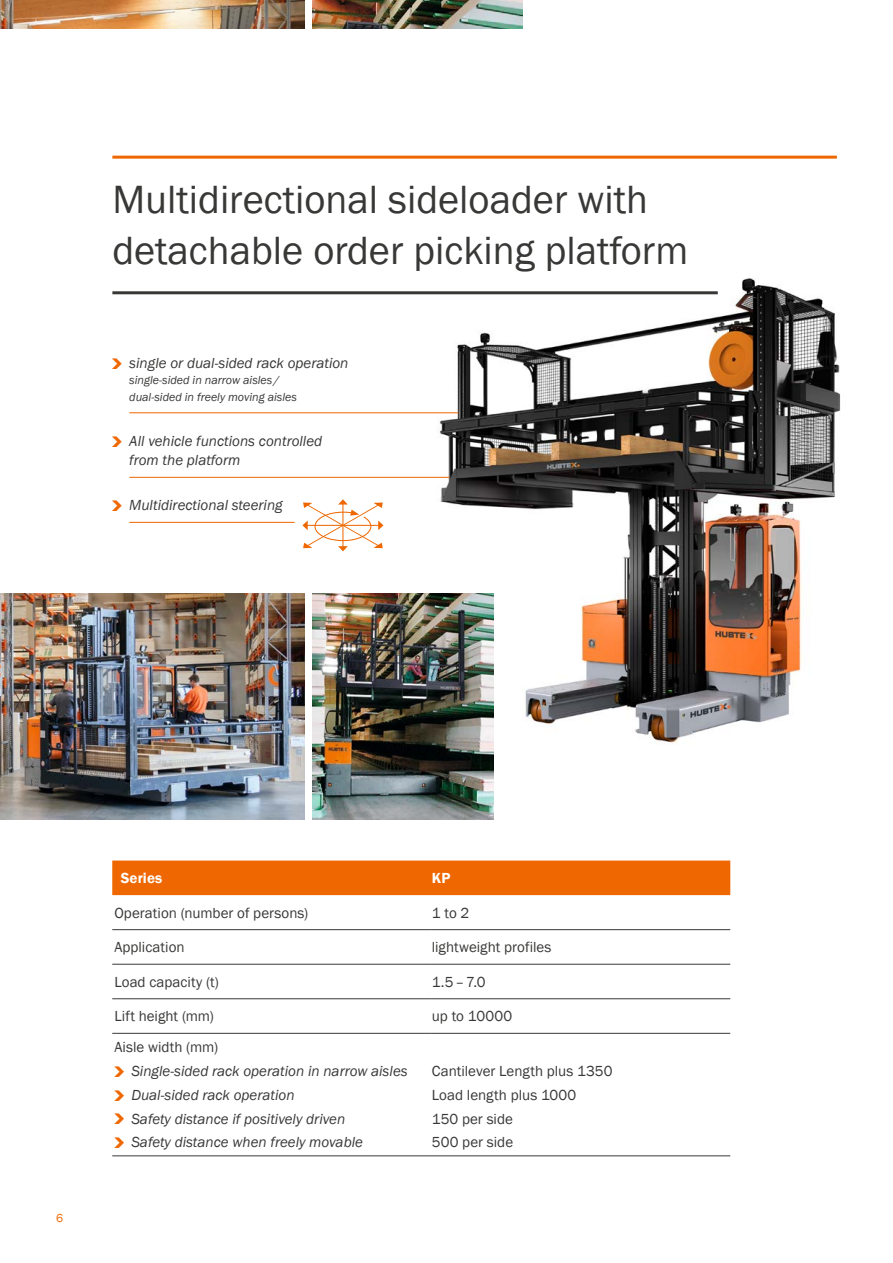
<style>
.page{position:relative;width:893px;height:1263px;background:#fff}
.page>*{position:absolute;margin:0;border:0;box-sizing:border-box;transform-origin:0 0}
.t1{font:40.5px/51px "Franklin Gothic";color:#383937}
.t2{font:italic 15px/23.7px "Franklin Gothic";color:#383937}
.t3{font:15px/23.7px "Franklin Gothic";color:#383937}
.t4{font:600 15px "Franklin Gothic";letter-spacing:.005em;color:#fff}
.t5{font:italic 12px/16.5px "Franklin Gothic";color:#383937}
.t6{font:12px "Franklin Gothic";color:#ee6700}
</style>
<div class="page">
<img style="left:421px;top:278px;width:420px;height:542px">
<img style="left:313px;top:0;width:210px;height:28px">
<img style="left:0;top:593px;width:304px;height:226px">
<img style="left:0;top:0;width:304px;height:28px">
<img style="left:313px;top:593px;width:180px;height:226px">
<hr style="left:112px;top:156px;width:725px;height:3px;background:#ee6700">
<hr style="left:112px;top:291px;width:606px;height:3px;background:#383937">
<hr style="left:129px;top:413px;width:329px;height:1px;background:#ee6700">
<hr style="left:129px;top:477px;width:320px;height:1px;background:#ee6700">
<hr style="left:129px;top:522px;width:166px;height:1px;background:#ee6700">
<div style="left:112px;top:860px;width:618px;height:35px;background:#ee6700"></div>
<hr style="left:112px;top:929px;width:320px;height:1px;background:#383937">
<hr style="left:432px;top:929px;width:298px;height:1px;background:#383937">
<hr style="left:112px;top:964px;width:320px;height:1px;background:#383937">
<hr style="left:432px;top:964px;width:298px;height:1px;background:#383937">
<hr style="left:112px;top:998px;width:320px;height:1px;background:#383937">
<hr style="left:432px;top:998px;width:298px;height:1px;background:#383937">
<hr style="left:112px;top:1033px;width:320px;height:1px;background:#383937">
<hr style="left:432px;top:1033px;width:298px;height:1px;background:#383937">
<hr style="left:112px;top:1155px;width:320px;height:1px;background:#383937">
<hr style="left:432px;top:1155px;width:298px;height:1px;background:#383937">
<svg style="left:302px;top:499px;width:82px;height:52px"></svg>
<h1 class="t1" style="left:112px;top:175px;width:577px">Multidirectional sideloader with detachable order picking platform</h1>
<p class="t2" style="left:129px;top:351px;width:221px">single or dual-sided rack operation</p>
<p class="t5" style="left:129px;top:372px;width:169px">single-sided in narrow aisles / dual-sided in freely moving aisles</p>
<p class="t2" style="left:129px;top:431px;width:195px;line-height:19.5px">All vehicle functions controlled from the platform</p>
<p class="t2" style="left:129px;top:494px;width:155px">Multidirectional steering</p>
<p class="t6" style="left:56px;top:1211px;width:9px">6</p>
<p class="t4" style="left:121px;top:869px;width:43px">Series</p>
<p class="t4" style="left:432px;top:869px;width:20px">KP</p>
<p class="t3" style="left:114px;top:901px;width:195px">Operation (number of persons)</p>
<p class="t3" style="left:432px;top:901px;width:39px">1 to 2</p>
<p class="t3" style="left:114px;top:936px;width:72px">Application</p>
<p class="t3" style="left:432px;top:936px;width:121px">lightweight profiles</p>
<p class="t3" style="left:114px;top:970px;width:106px">Load capacity (t)</p>
<p class="t3" style="left:432px;top:970px;width:55px">1.5–7.0</p>
<p class="t3" style="left:114px;top:1005px;width:101px">Lift height (mm)</p>
<p class="t3" style="left:432px;top:1005px;width:82px">up to 10000</p>
<p class="t3" style="left:114px;top:1036px;width:105px">Aisle width (mm)</p>
<p class="t2" style="left:131px;top:1059px;width:278px">Single-sided rack operation in narrow aisles Dual-sided rack operation<br>Safety distance if positively driven<br>Safety distance when freely movable</p>
<p class="t3" style="left:432px;top:1059px;width:182px">Cantilever Length plus 1350<br>Load length plus 1000<br>150 per side<br>500 per side</p>
</div>
